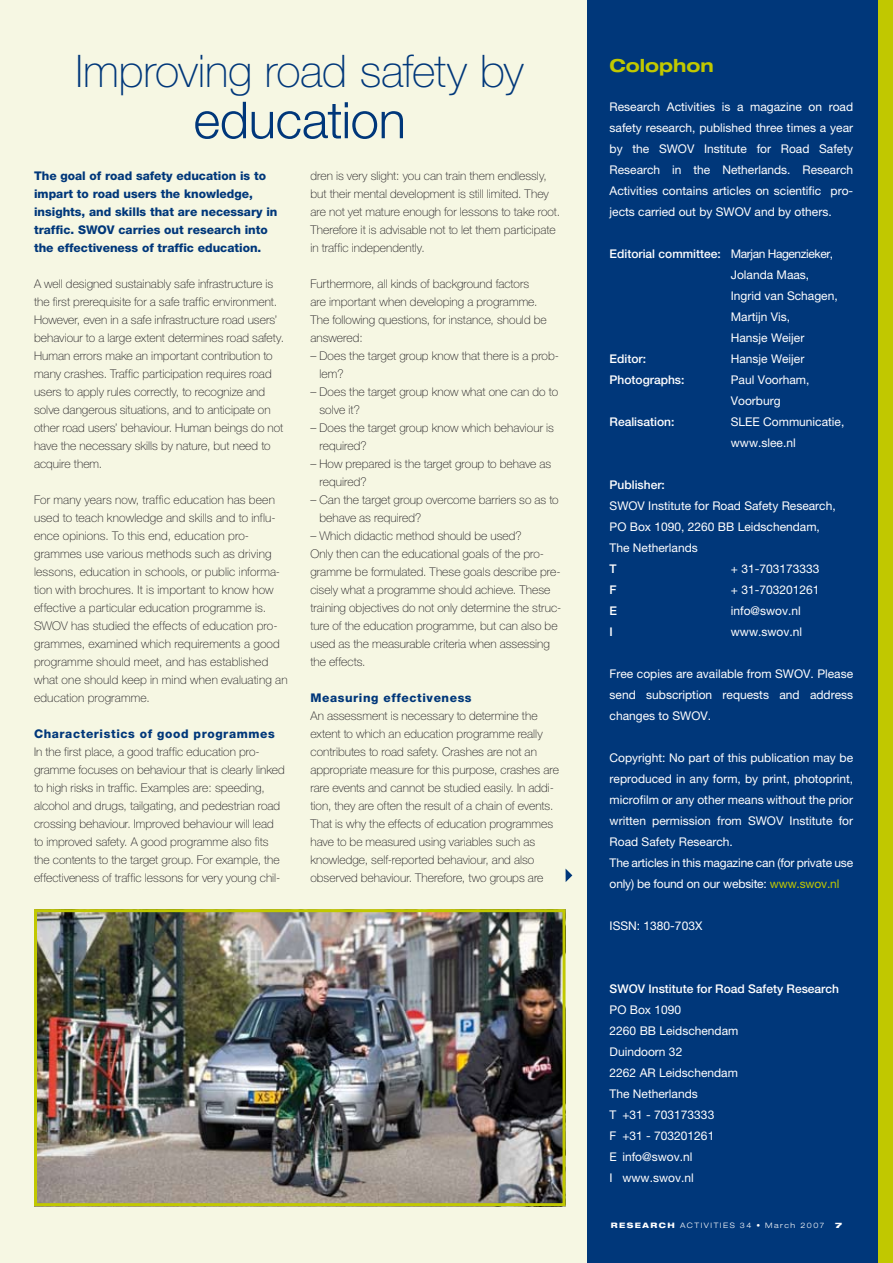
<style>
.page{position:relative;width:893px;height:1263px;background:#f6f7e3}
.page>*{position:absolute;margin:0;border:0;box-sizing:border-box;transform-origin:0 0}
.t1{font:300 51px "Helvetica Neue CE";letter-spacing:-.01em;color:#00377a}
.t2{font:100 45px "Helvetica Neue CE";letter-spacing:-.01em;color:#00377a}
.t3{font:700 expanded 18px "Helvetica Neue";color:#c1c800}
.t4{font:100 12px/18px "Helvetica Neue CE";letter-spacing:.005em;color:#1a171b}
.t5{font:12px/21px "Helvetica Neue";color:#fff}
.t6{font:800 12px/18px "Helvetica Neue CE";color:#00377a}
.t7{font:500 12px "Helvetica Neue CE";color:#fff}
.t8{font:800 12px "Helvetica Neue CE";letter-spacing:.05em;color:#00377a}
.t9{font:500 12px "Helvetica Neue";color:#fff}
.t10{font:300 expanded 7.5px "Helvetica Neue";letter-spacing:.2em;color:#fff}
.t11{font:900 expanded 7.5px "Helvetica Neue";color:#fff}
.s1{font-family:"Helvetica Neue";font-weight:400}
.s2{font-family:"Helvetica Neue CE";color:#c1c800}
.s3{font-weight:800}
</style>
<div class="page">
<div style="left:587px;top:0;width:306px;height:1263px;background:#00377a"></div>
<div style="left:878px;top:0;width:15px;height:1263px;background:#c1c800"></div>
<svg style="left:566px;top:869px;width:6px;height:13px"></svg>
<img style="left:38px;top:913px;width:524px;height:289px">
<div style="left:34px;top:909px;width:532px;height:297px;border:3px solid #c1c800"></div>
<h2 class="t2" style="left:76px;top:45px;width:450px">Improving road safety by</h2>
<h1 class="t1" style="left:194px;top:89px;width:214px">education</h1>
<p class="t6" style="left:34px;top:167px;width:245px">The goal of road safety education is to impart to road users the knowledge, insights, and skills that are necessary in traffic. SWOV carries out research into the effectiveness of traffic education.</p>
<p class="t4" style="left:34px;top:275px;width:252px">A well designed sustainably safe infrastructure is the first prerequisite for a safe traffic environment.<br>However, even in a safe infrastructure road users’ behaviour to a large extent determines road safety.<br>Human errors make an important contribution to many crashes. Traffic participation requires road users to apply rules correctly, to recognize and solve dangerous situations, and to anticipate on other road users’ behaviour. Human beings do not have the necessary skills by nature, but need to acquire them.</p>
<p class="t4" style="left:34px;top:491px;width:255px">For many years now, traffic education has been used to teach knowledge and skills and to influ&shy;ence opinions. To this end, education pro&shy;grammes use various methods such as driving lessons, education in schools, or public informa&shy;tion with brochures. It is important to know how effective a particular education programme is.<br>SWOV has studied the effects of education pro&shy;grammes, examined which requirements a good programme should meet, and has established what one should keep in mind when evaluating an education programme.</p>
<p class="t8" style="left:34px;top:726px;width:242px">Characteristics of good programmes</p>
<p class="t4" style="left:34px;top:743px;width:252px">In the first place, a good traffic education pro&shy;gramme focuses on behaviour that is clearly linked to high risks in traffic. Examples are: speeding, alcohol and drugs, tailgating, and pedestrian road crossing behaviour. Improved behaviour will lead to improved safety. A good programme also fits the contents to the target group. For example, the effectiveness of traffic lessons for very young chil-</p>
<p class="t4" style="left:310px;top:167px;width:251px">dren is very slight: you can train them endlessly, but their mental development is still limited. They are not yet mature enough for lessons to take root.<br>Therefore it is advisable not to let them participate in traffic independently.</p>
<p class="t4" style="left:310px;top:275px;width:238px">Furthermore, all kinds of background factors are important when developing a programme.<br>The following questions, for instance, should be answered:</p>
<p class="t4" style="left:319px;top:347px;width:241px;text-indent:-9px">– Does the target group know that there is a prob&shy;lem?</p>
<p class="t4" style="left:319px;top:383px;width:240px;text-indent:-9px">– Does the target group know what one can do to solve it?</p>
<p class="t4" style="left:319px;top:419px;width:236px;text-indent:-9px">– Does the target group know which behaviour is required?</p>
<p class="t4" style="left:319px;top:455px;width:233px;text-indent:-9px">– How prepared is the target group to behave as required?</p>
<p class="t4" style="left:319px;top:491px;width:241px;text-indent:-9px">– Can the target group overcome barriers so as to behave as required?</p>
<p class="t4" style="left:310px;top:527px;width:252px">– Which didactic method should be used?<br>Only then can the educational goals of the pro&shy;gramme be formulated. These goals describe pre&shy;cisely what a programme should achieve. These training objectives do not only determine the struc&shy;ture of the education programme, but can also be used as the measurable criteria when assessing the effects.</p>
<p class="t8" style="left:310px;top:690px;width:163px">Measuring effectiveness</p>
<p class="t4" style="left:310px;top:707px;width:250px">An assessment is necessary to determine the extent to which an education programme really contributes to road safety. Crashes are not an appropriate measure for this purpose, crashes are rare events and cannot be studied easily. In addi&shy;tion, they are often the result of a chain of events.<br>That is why the effects of education programmes have to be measured using variables such as knowledge, self-reported behaviour, and also observed behaviour. Therefore, two groups are</p>
<h3 class="t3" style="left:610px;top:54px;width:106px">Colophon</h3>
<p class="t5" style="left:610px;top:96px;width:245px;text-align:justify">Research Activities is a magazine on road safety research, published three times a year by the SWOV Institute for Road Safety Research in the Netherlands. Research Activities contains articles on scientific pro&shy;jects carried out by SWOV and by others.</p>
<p class="t7" style="left:610px;top:246px;width:225px">Editorial committee: <span class="s1">Marjan Hagenzieker,</span></p>
<p class="t5" style="left:731px;top:264px;width:108px">Jolanda Maas,<br>Ingrid van Schagen,<br>Martijn Vis,<br>Hansje Weijer</p>
<p class="t9" style="left:610px;top:352px;width:38px">Editor:</p>
<p class="t5" style="left:731px;top:348px;width:75px">Hansje Weijer</p>
<p class="t7" style="left:610px;top:372px;width:76px">Photographs:</p>
<p class="t5" style="left:731px;top:369px;width:80px">Paul Voorham,<br>Voorburg</p>
<p class="t9" style="left:610px;top:415px;width:66px">Realisation:</p>
<p class="t5" style="left:731px;top:411px;width:115px">SLEE Communicatie, www.slee.nl</p>
<p class="t7" style="left:610px;top:477px;width:57px">Publisher:</p>
<p class="t5" style="left:610px;top:495px;width:228px">SWOV Institute for Road Safety Research,<br>PO Box 1090, 2260 BB Leidschendam,<br>The Netherlands</p>
<p class="t7" style="left:610px;top:561px;width:9px">T</p>
<p class="t5" style="left:731px;top:558px;width:90px">+ 31-703173333</p>
<p class="t7" style="left:610px;top:582px;width:9px">F</p>
<p class="t5" style="left:731px;top:579px;width:90px">+ 31-703201261</p>
<p class="t7" style="left:610px;top:603px;width:9px">E</p>
<p class="t5" style="left:731px;top:600px;width:72px">info@swov.nl</p>
<p class="t7" style="left:610px;top:624px;width:5px">I</p>
<p class="t5" style="left:731px;top:621px;width:73px">www.swov.nl</p>
<p class="t5" style="left:610px;top:663px;width:245px;text-align:justify">Free copies are available from SWOV. Please send subscription requests and address changes to SWOV.</p>
<p class="t5" style="left:610px;top:747px;width:245px">Copyright: No part of this publication may be reproduced in any form, by print, photoprint, microfilm or any other means without the prior written permission from SWOV Institute for Road Safety Research.<br>The articles in this magazine can (for private use only) be found on our website: <span class="s2">www.swov.nl</span></p>
<p class="t5" style="left:610px;top:915px;width:94px">ISSN: 1380-703X</p>
<p class="t7" style="left:610px;top:981px;width:231px">SWOV Institute for Road Safety Research</p>
<p class="t5" style="left:610px;top:999px;width:130px">PO Box 1090<br>2260 BB Leidschendam<br>Duindoorn 32<br>2262 AR Leidschendam<br>The Netherlands<br>T +31 - 703173333<br>F +31 - 703201261<br>E info@swov.nl<br>I www.swov.nl</p>
<p class="t10" style="left:611px;top:1221px;width:215px"><span class="s3">RESEARCH</span> ACTIVITIES 34 • March 2007</p>
<p class="t11" style="left:835px;top:1220px;width:8px">7</p>
</div>
